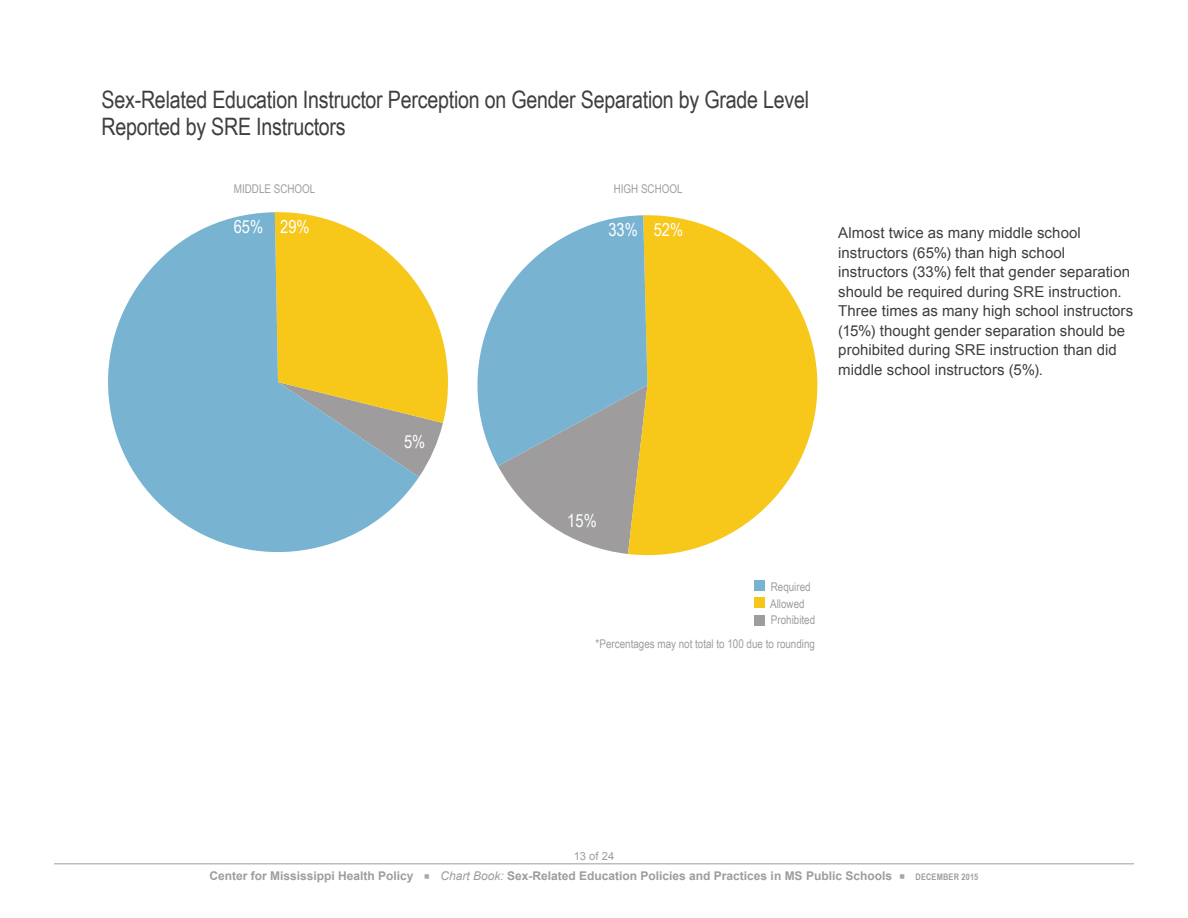
<style>
.page{position:relative;width:1188px;height:918px;background:#fff}
.page>*{position:absolute;margin:0;border:0;box-sizing:border-box;transform-origin:0 0}
.Chart_Titles{font:24px "Arial Narrow";letter-spacing:-.01em;color:#3e3e3f}
.Chart_Axis_Labels{font:18px "Arial Narrow";color:#fff}
.Body_Copy{font:15px/19.5px "Arial";letter-spacing:.005em;color:#3e3e3f}
.t1{font:700 12px "Arial";color:#9f9d9b}
.Key_Labels_for_Chart{font:12px "Arial Narrow";color:#9f9d9b}
.Chart_Axis_Labels-2{font:12px "Arial Narrow";color:#9f9d9b}
.t2{font:11.25px "Arial";color:#9f9d9b}
.t3{font:700 9px "Arial Narrow";letter-spacing:.02em;color:#9f9d9b}
.s1{font-weight:400;font-style:italic}
</style>
<div class="page">
<hr style="left:54px;top:863px;width:1080px;height:1px;background:#9f9d9b">
<div style="left:755px;top:580px;width:10px;height:11px;background:#78b3d1"></div>
<div style="left:755px;top:597px;width:10px;height:11px;background:#f7c61a"></div>
<div style="left:755px;top:615px;width:10px;height:11px;background:#9e9c9c"></div>
<svg style="left:419px;top:287px;width:29px;height:190px"></svg>
<svg style="left:108px;top:212px;width:311px;height:340px;fill:#78b3d1"></svg>
<svg style="left:498px;top:466px;width:130px;height:88px"></svg>
<svg style="left:628px;top:215px;width:190px;height:340px;fill:#f7c71a"></svg>
<svg style="left:477px;top:215px;width:170px;height:251px;fill:#78b3d1"></svg>
<p class="Chart_Titles" style="left:102px;top:82px;width:709px">Sex-Related Education Instructor Perception on Gender Separation by Grade Level</p>
<p class="Chart_Titles" style="left:102px;top:109px;width:246px">Reported by SRE Instructors</p>
<p class="Chart_Axis_Labels-2" style="left:234px;top:180px;width:83px">MIDDLE SCHOOL</p>
<p class="Chart_Axis_Labels-2" style="left:614px;top:180px;width:70px">HIGH SCHOOL</p>
<p class="Chart_Axis_Labels" style="left:234px;top:214px;width:31px">65%</p>
<p class="Chart_Axis_Labels" style="left:280px;top:214px;width:31px">29%</p>
<p class="Chart_Axis_Labels" style="left:404px;top:429px;width:23px">5%</p>
<p class="Chart_Axis_Labels" style="left:608px;top:217px;width:31px">33%</p>
<p class="Chart_Axis_Labels" style="left:654px;top:217px;width:31px">52%</p>
<p class="Body_Copy" style="left:838px;top:223px;width:297px">Almost twice as many middle school instructors (65%) than high school instructors (33%) felt that gender separation should be required during SRE instruction.<br>Three times as many high school instructors (15%) thought gender separation should be prohibited during SRE instruction than did middle school instructors (5%).</p>
<p class="Chart_Axis_Labels" style="left:567px;top:508px;width:31px">15%</p>
<p class="Key_Labels_for_Chart" style="left:771px;top:578px;width:41px">Required</p>
<p class="Key_Labels_for_Chart" style="left:770px;top:595px;width:36px">Allowed</p>
<p class="Key_Labels_for_Chart" style="left:771px;top:611px;width:46px">Prohibited</p>
<p class="Key_Labels_for_Chart" style="left:596px;top:635px;width:221px">*Percentages may not total to 100 due to rounding</p>
<p class="t2" style="left:574px;top:848px;width:42px">13 of 24</p>
<p class="t1" style="left:210px;top:868px;width:206px">Center for Mississippi Health Policy</p>
<p class="t1" style="left:441px;top:868px;width:453px"><span class="s1">Chart Book:</span> Sex-Related Education Policies and Practices in MS Public Schools</p>
<p class="t3" style="left:916px;top:870px;width:64px">DECEMBER 2015</p>
</div>
